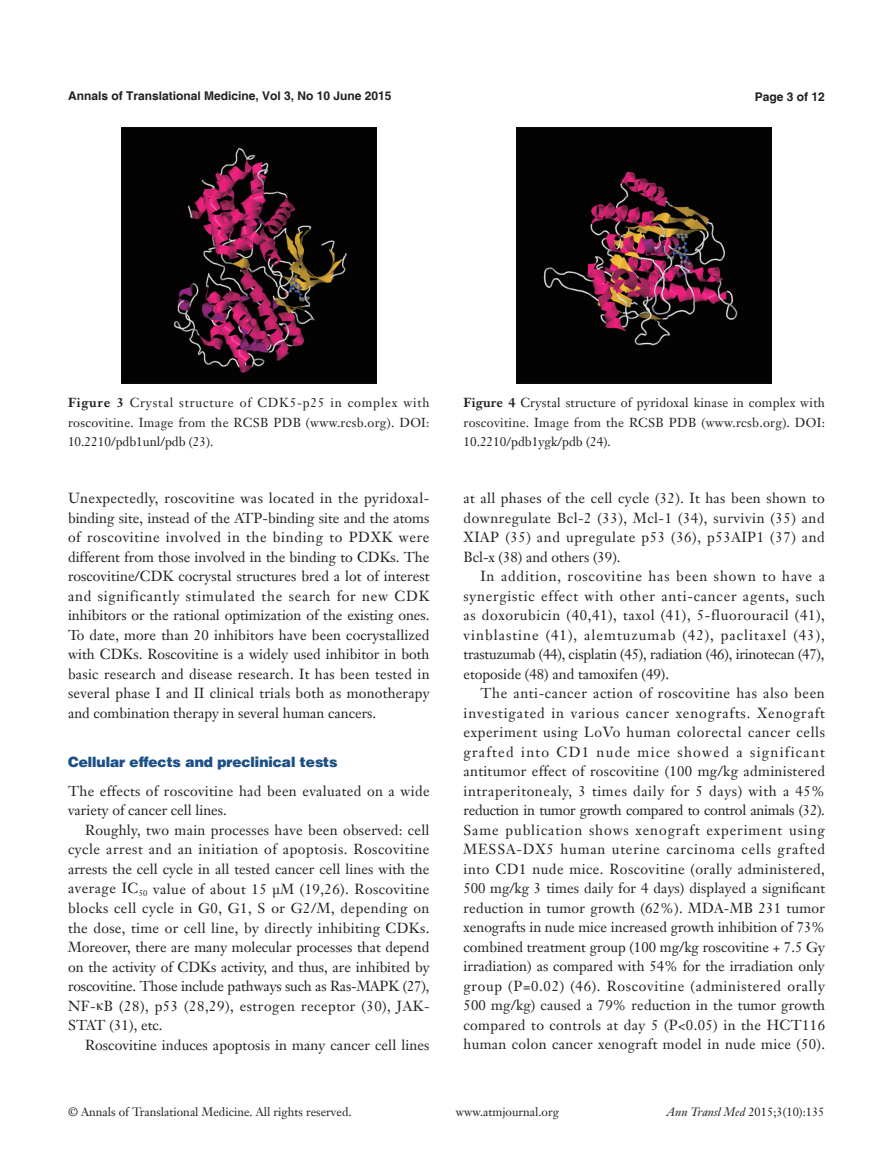
<style>
.page{position:relative;width:893px;height:1170px;background:#fff}
.page>*{position:absolute;margin:0;border:0;box-sizing:border-box;transform-origin:0 0}
.t1{font:14.25px/19.5px "Janson Text LT";letter-spacing:.005em;color:#231f20;text-align:justify}
.t2{font:14.25px/19.5px "Janson Text LT";letter-spacing:.025em;color:#231f20}
.t3{font:900 14.25px "Helvetica";color:#1c5085}
.t4{font:12.75px/19.5px "Janson Text LT";letter-spacing:.025em;color:#231f20;text-align:justify}
.t5{font:12px "Janson Text LT";color:#231f20}
.t6{font:700 12px "Helvetica";color:#231f20}
.s1{font-weight:700}
.s2{font-family:"Times New Roman"}
.s3{font-style:italic}
</style>
<div class="page">
<img style="left:121px;top:128px;width:255px;height:255px">
<img style="left:517px;top:128px;width:255px;height:255px">
<p class="t6" style="left:68px;top:88px;width:325px">Annals of Translational Medicine, Vol 3, No 10 June 2015</p>
<p class="t6" style="left:755px;top:89px;width:72px">Page 3 of 12</p>
<p class="t4" style="left:68px;top:393px;width:363px"><span class="s1">Figure 3</span> Crystal structure of CDK5-p25 in complex with roscovitine. Image from the RCSB PDB (www.rcsb.org). DOI:<br>10.2210/pdb1unl/pdb (23).</p>
<p class="t4" style="left:463px;top:393px;width:363px"><span class="s1">Figure 4</span> Crystal structure of pyridoxal kinase in complex with roscovitine. Image from the RCSB PDB (www.rcsb.org). DOI:<br>10.2210/pdb1ygk/pdb (24).</p>
<p class="t1" style="left:68px;top:488px;width:363px">Unexpectedly, roscovitine was located in the pyridoxal&shy;binding site, instead of the ATP-binding site and the atoms of roscovitine involved in the binding to PDXK were different from those involved in the binding to CDKs. The roscovitine/CDK cocrystal structures bred a lot of interest and significantly stimulated the search for new CDK inhibitors or the rational optimization of the existing ones.<br>To date, more than 20 inhibitors have been cocrystallized with CDKs. Roscovitine is a widely used inhibitor in both basic research and disease research. It has been tested in several phase I and II clinical trials both as monotherapy and combination therapy in several human cancers.</p>
<p class="t3" style="left:68px;top:752px;width:271px">Cellular effects and preclinical tests</p>
<p class="t2" style="left:68px;top:781px;width:363px">The effects of roscovitine had been evaluated on a wide variety of cancer cell lines.</p>
<p class="t1" style="left:68px;top:820px;width:363px;text-indent:17px">Roughly, two main processes have been observed: cell cycle arrest and an initiation of apoptosis. Roscovitine arrests the cell cycle in all tested cancer cell lines with the average IC<sub>50</sub> value of about 15 μM (19,26). Roscovitine blocks cell cycle in G0, G1, S or G2/M, depending on the dose, time or cell line, by directly inhibiting CDKs.<br>Moreover, there are many molecular processes that depend on the activity of CDKs activity, and thus, are inhibited by roscovitine. Those include pathways such as Ras-MAPK (27), NF-<span class="s2">κ</span>B (28), p53 (28,29), estrogen receptor (30), JAK-STAT (31), etc.</p>
<p class="t1" style="left:85px;top:1034px;width:346px">Roscovitine induces apoptosis in many cancer cell lines</p>
<p class="t1" style="left:463px;top:488px;width:363px">at all phases of the cell cycle (32). It has been shown to downregulate Bcl-2 (33), Mcl-1 (34), survivin (35) and XIAP (35) and upregulate p53 (36), p53AIP1 (37) and Bcl-x (38) and others (39).</p>
<p class="t1" style="left:463px;top:566px;width:363px;text-indent:17px">In addition, roscovitine has been shown to have a synergistic effect with other anti-cancer agents, such as doxorubicin (40,41), taxol (41), 5-fluorouracil (41), vinblastine (41), alemtuzumab (42), paclitaxel (43), trastuzumab (44), cisplatin (45), radiation (46), irinotecan (47), etoposide (48) and tamoxifen (49).</p>
<p class="t1" style="left:463px;top:683px;width:363px;text-indent:17px">The anti-cancer action of roscovitine has also been investigated in various cancer xenografts. Xenograft experiment using LoVo human colorectal cancer cells grafted into CD1 nude mice showed a significant antitumor effect of roscovitine (100 mg/kg administered intraperitonealy, 3 times daily for 5 days) with a 45% reduction in tumor growth compared to control animals (32).<br>Same publication shows xenograft experiment using MESSA-DX5 human uterine carcinoma cells grafted into CD1 nude mice. Roscovitine (orally administered, 500 mg/kg 3 times daily for 4 days) displayed a significant reduction in tumor growth (62%). MDA-MB 231 tumor xenografts in nude mice increased growth inhibition of 73% combined treatment group (100 mg/kg roscovitine + 7.5 Gy irradiation) as compared with 54% for the irradiation only group (P=0.02) (46). Roscovitine (administered orally 500 mg/kg) caused a 79% reduction in the tumor growth compared to controls at day 5 (P&lt;0.05) in the HCT116 human colon cancer xenograft model in nude mice (50).</p>
<p class="t5" style="left:68px;top:1104px;width:285px">© Annals of Translational Medicine. All rights reserved.</p>
<p class="t5" style="left:456px;top:1104px;width:105px">www.atmjournal.org</p>
<p class="t5" style="left:667px;top:1104px;width:159px"><span class="s3">Ann Transl Med</span> 2015;3(10):135</p>
</div>
